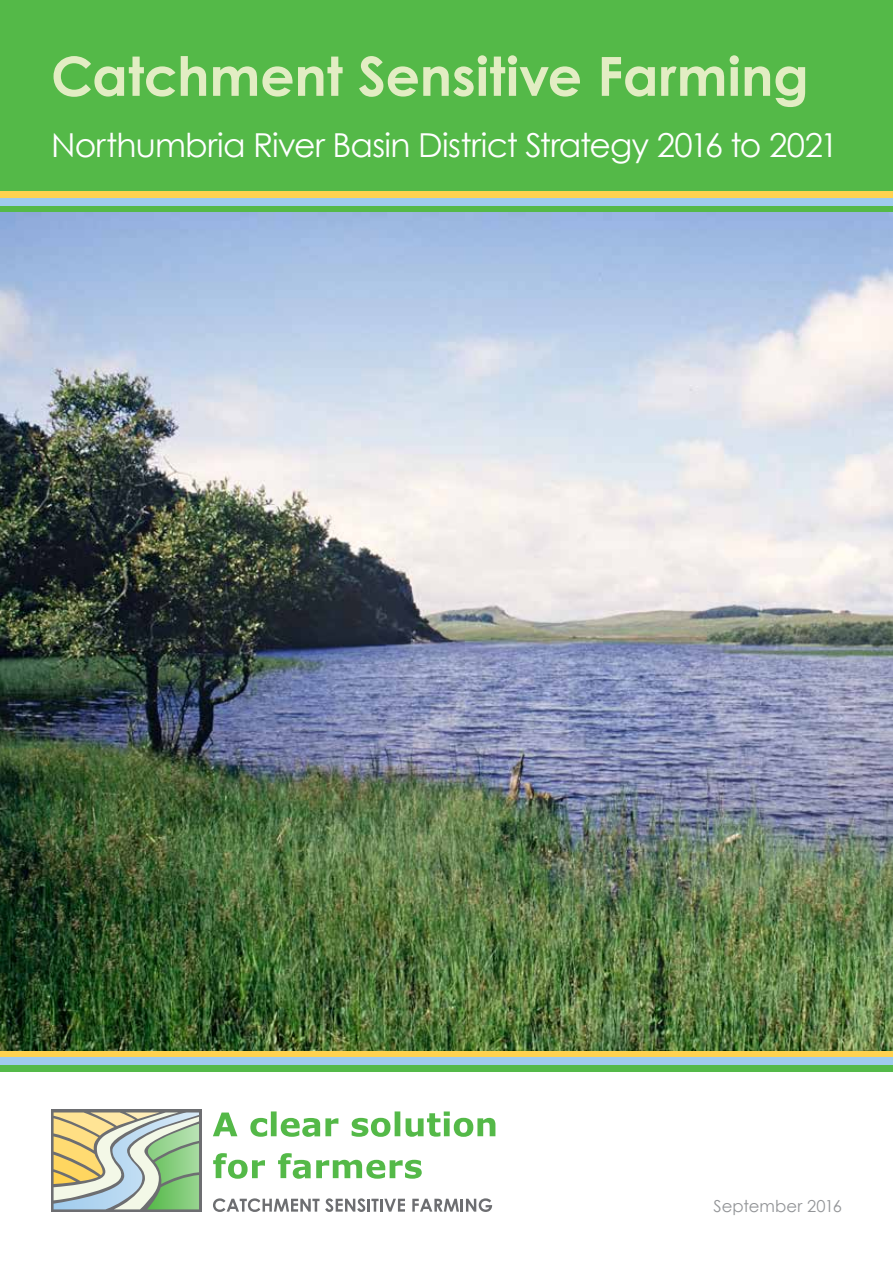
<style>
.page{position:relative;width:893px;height:1263px;background:#fff}
.page>*{position:absolute;margin:0;border:0;box-sizing:border-box;transform-origin:0 0}
.t1{font:700 54px "Century Gothic";color:#e2edc3}
.t2{font:33px "Century Gothic";letter-spacing:-.025em;color:#fff}
.t3{font:16.5px "Century Gothic";letter-spacing:.005em;color:#939598}
</style>
<div class="page">
<div style="left:0;top:0;width:893px;height:213px;background:#54b948"></div>
<div style="left:0;top:1050px;width:893px;height:7px;background:#ffd24f"></div>
<div style="left:0;top:1064px;width:893px;height:7px;background:#54b948"></div>
<div style="left:0;top:1057px;width:893px;height:7px;background:#9fcbed"></div>
<div style="left:0;top:191px;width:893px;height:7px;background:#ffd24f"></div>
<div style="left:0;top:198px;width:893px;height:8px;background:#9fcbed"></div>
<svg style="left:213px;top:1111px;width:282px;height:26px"></svg>
<svg style="left:213px;top:1153px;width:209px;height:26px"></svg>
<svg style="left:51px;top:1110px;width:150px;height:102px"></svg>
<svg style="left:54px;top:1112px;width:145px;height:97px;background:#bdcba7"></svg>
<svg style="left:213px;top:1198px;width:192px;height:14px"></svg>
<svg style="left:412px;top:1198px;width:80px;height:14px"></svg>
<img style="left:0;top:213px;width:893px;height:837px">
<h1 class="t1" style="left:51px;top:42px;width:759px">Catchment Sensitive Farming</h1>
<p class="t2" style="left:51px;top:125px;width:789px">Northumbria River Basin District Strategy 2016 to 2021</p>
<p class="t3" style="left:714px;top:1196px;width:130px">September 2016</p>
</div>
